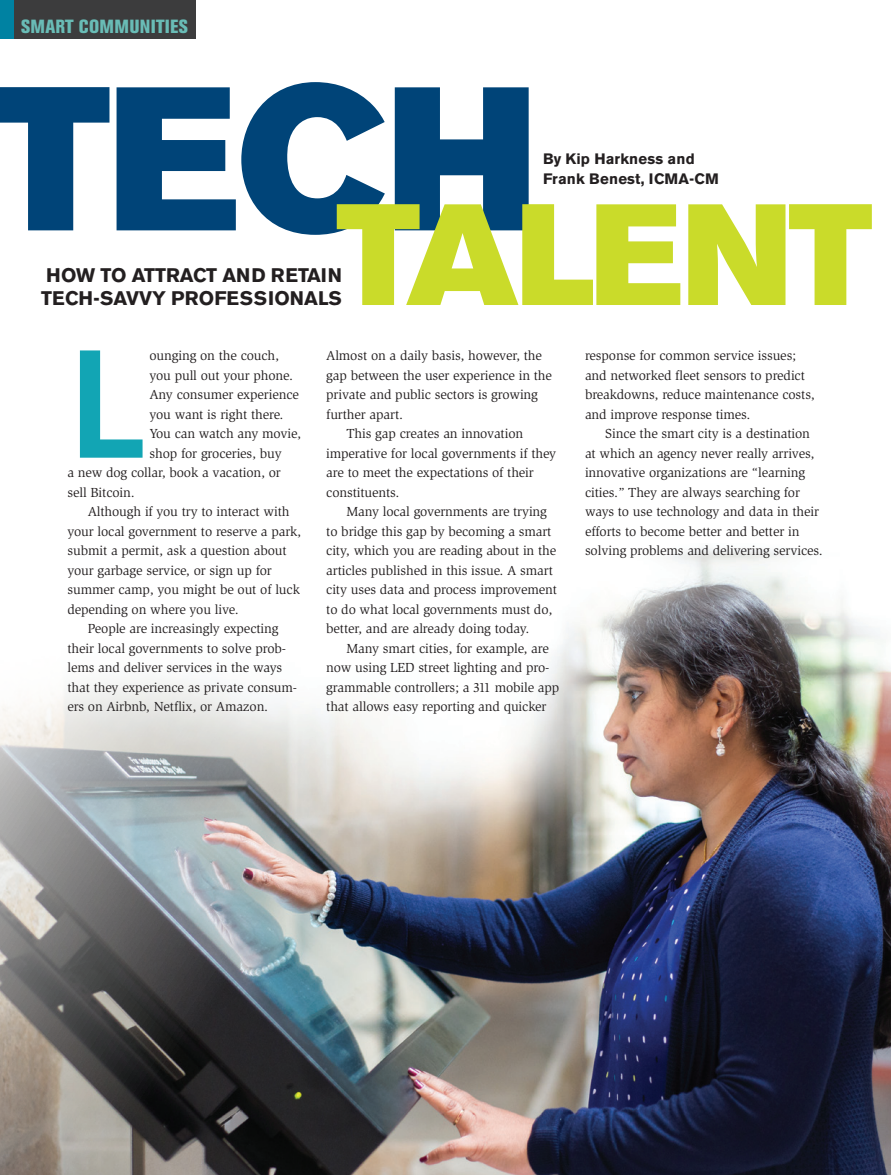
<style>
.page{position:relative;width:891px;height:1175px;background:#fff}
.page>*{position:absolute;margin:0;border:0;box-sizing:border-box;transform-origin:0 0}
.t1{font:202.5px "Akzidenz Grotesk BE Super";color:#004478}
.GEN_Body_Copy_1st_li{font:500 151.65px "Akzidenz Grotesk BE";color:#12a5b4}
.t2{font:142.5px "Akzidenz Grotesk BE Super";letter-spacing:-.02em;color:#cadb2a}
.t3{font:700 19.5px/22.5px "Akzidenz Grotesk BE";color:#231f20}
.GEN_Body_Subhead{font:800 condensed 18.9px "Akzidenz Grotesk BE";letter-spacing:.015em;color:#69bcb6}
.t4{font:700 15px "Akzidenz Grotesk BE";letter-spacing:.01em;color:#231f20}
.GEN_Body_Copy{font:13.5px/19.5px "Slimbach";letter-spacing:-.01em;color:#231f20}
.GEN_Body_Copy_1st_li-2{font:13.5px "Slimbach";letter-spacing:-.01em;color:#231f20}
</style>
<div class="page">
<img style="left:0;top:548px;width:891px;height:626px">
<div style="left:0;top:0;width:195px;height:38px;background:#3c3c3d"></div>
<div style="left:0;top:0;width:14px;height:38px;background:#0082a2"></div>
<p class="GEN_Body_Subhead" style="left:21px;top:15px;width:168px">SMART COMMUNITIES</p>
<p class="t1" style="left:-8px;top:42px;width:547px">TECH</p>
<p class="t4" style="left:543px;top:150px;width:153px">By Kip Harkness and</p>
<p class="t4" style="left:543px;top:170px;width:177px">Frank Benest, ICMA-CM</p>
<p class="t2" style="left:337px;top:172px;width:537px">TALENT</p>
<p class="t3" style="left:41px;top:265px;width:302px">HOW TO ATTRACT AND RETAIN<br>TECH-SAVVY PROFESSIONALS</p>
<p class="GEN_Body_Copy_1st_li" style="left:68px;top:311px;width:80px">L</p>
<p class="GEN_Body_Copy_1st_li-2" style="left:150px;top:348px;width:131px">ounging on the couch,</p>
<p class="GEN_Body_Copy_1st_li-2" style="left:150px;top:367px;width:145px">you pull out your phone.</p>
<p class="GEN_Body_Copy_1st_li-2" style="left:150px;top:387px;width:151px">Any consumer experience</p>
<p class="GEN_Body_Copy_1st_li-2" style="left:150px;top:406px;width:136px">you want is right there.</p>
<p class="GEN_Body_Copy_1st_li-2" style="left:150px;top:426px;width:153px">You can watch any movie,</p>
<p class="GEN_Body_Copy_1st_li-2" style="left:150px;top:445px;width:134px">shop for groceries, buy</p>
<p class="GEN_Body_Copy_1st_li-2" style="left:68px;top:465px;width:215px">a new dog collar, book a vacation, or</p>
<p class="GEN_Body_Copy_1st_li-2" style="left:68px;top:484px;width:69px">sell Bitcoin.</p>
<p class="GEN_Body_Copy" style="left:68px;top:502px;width:235px;text-indent:20px">Although if you try to interact with your local government to reserve a park, submit a permit, ask a question about your garbage service, or sign up for summer camp, you might be out of luck depending on where you live.</p>
<p class="GEN_Body_Copy" style="left:68px;top:619px;width:231px;text-indent:20px">People are increasingly expecting their local governments to solve prob&shy;lems and deliver services in the ways that they experience as private consum&shy;ers on Airbnb, Netflix, or Amazon.</p>
<p class="GEN_Body_Copy" style="left:326px;top:346px;width:227px">Almost on a daily basis, however, the gap between the user experience in the private and public sectors is growing further apart.</p>
<p class="GEN_Body_Copy" style="left:326px;top:424px;width:232px;text-indent:20px">This gap creates an innovation imperative for local governments if they are to meet the expectations of their constituents.</p>
<p class="GEN_Body_Copy" style="left:326px;top:502px;width:232px;text-indent:20px">Many local governments are trying to bridge this gap by becoming a smart city, which you are reading about in the articles published in this issue. A smart city uses data and process improvement to do what local governments must do, better, and are already doing today.</p>
<p class="GEN_Body_Copy" style="left:326px;top:638px;width:235px;text-indent:20px">Many smart cities, for example, are now using LED street lighting and pro&shy;grammable controllers; a 311 mobile app that allows easy reporting and quicker</p>
<p class="GEN_Body_Copy" style="left:585px;top:346px;width:231px">response for common service issues; and networked fleet sensors to predict breakdowns, reduce maintenance costs, and improve response times.</p>
<p class="GEN_Body_Copy" style="left:585px;top:424px;width:239px;text-indent:20px">Since the smart city is a destination at which an agency never really arrives, innovative organizations are “learning cities.” They are always searching for ways to use technology and data in their efforts to become better and better in solving problems and delivering services.</p>
</div>
